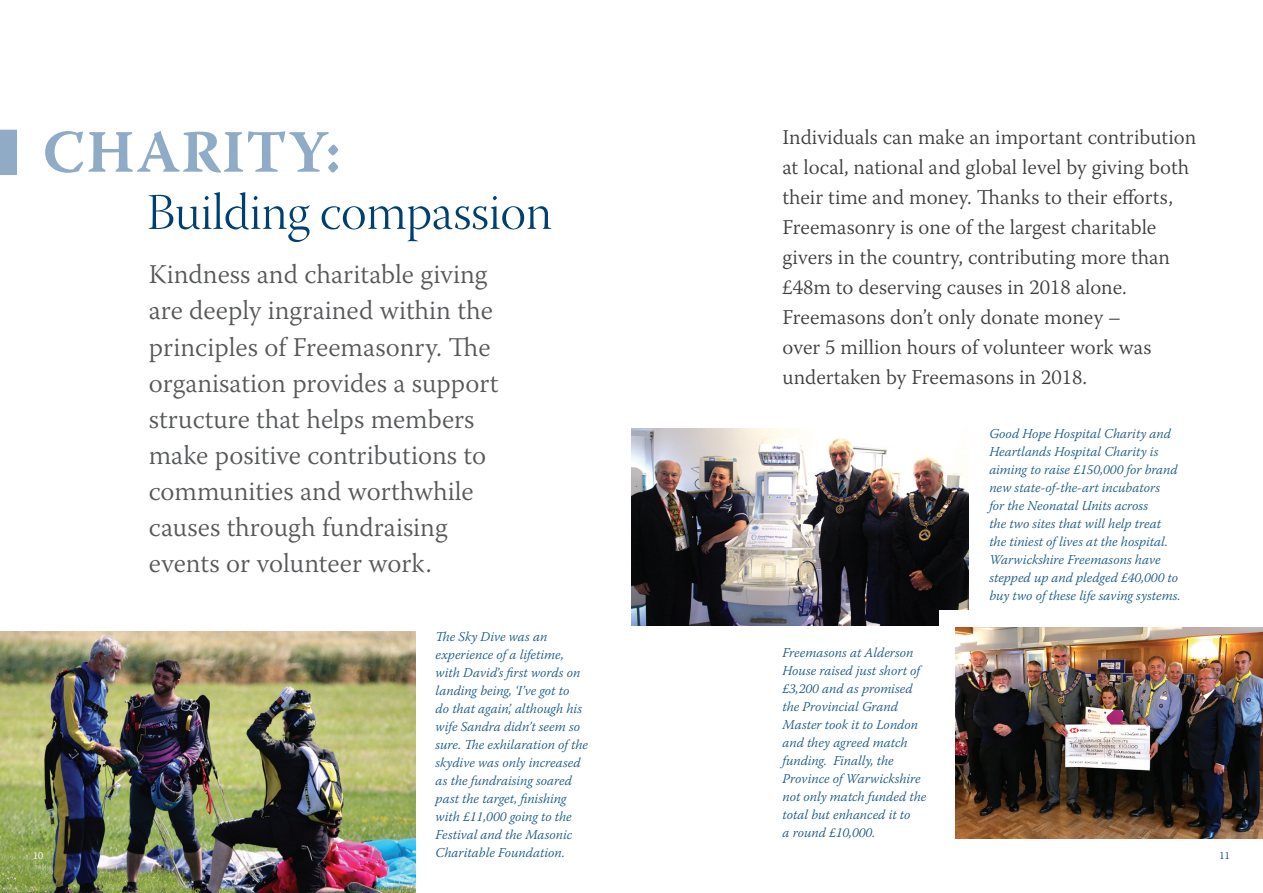
<style>
.page{position:relative;width:1263px;height:893px;background:#fff}
.page>*{position:absolute;margin:0;border:0;box-sizing:border-box;transform-origin:0 0}
.t1{font:700 60px "Warnock Pro";letter-spacing:.02em;color:#8fabc5}
.t2{font:51px "Warnock Pro Light Disp";color:#004071}
.t3{font:300 27px/36px "Warnock Pro";color:#57585a}
.t4{font:300 21px/30px "Warnock Pro";color:#3e3e3f}
.t5{font:italic 300 13.5px/18px "Warnock Pro";color:#175887}
.t6{font:300 10.5px "Warnock Pro";color:#fff}
.t7{font:300 10.5px "Warnock Pro";color:#004071}
</style>
<div class="page">
<img style="left:0;top:631px;width:416px;height:262px">
<svg style="left:0;top:130px;width:17px;height:45px"></svg>
<img style="left:631px;top:428px;width:337px;height:198px">
<div style="left:940px;top:610px;width:323px;height:239px;background:#fff"></div>
<img style="left:955px;top:627px;width:308px;height:212px">
<p class="t1" style="left:43px;top:116px;width:299px">CHARITY:</p>
<p class="t2" style="left:147px;top:185px;width:407px">Building compassion</p>
<p class="t3" style="left:149px;top:256px;width:351px">Kindness and charitable giving are deeply ingrained within the principles of Freemasonry. The organisation provides a support structure that helps members make positive contributions to communities and worthwhile</p>
<p class="t3" style="left:149px;top:508px;width:300px">causes through fundraising events or volunteer work.</p>
<p class="t4" style="left:782px;top:122px;width:415px">Individuals can make an important contribution at local, national and global level by giving both their time and money. Thanks to their efforts, Freemasonry is one of the largest charitable givers in the country, contributing more than £48m to deserving causes in 2018 alone.<br>Freemasons don’t only donate money –</p>
<p class="t4" style="left:782px;top:332px;width:370px">over 5 million hours of volunteer work was undertaken by Freemasons in 2018.</p>
<p class="t5" style="left:989px;top:425px;width:193px">Good Hope Hospital Charity and Heartlands Hospital Charity is aiming to raise £150,000 for brand new state-of-the-art incubators<br>for the Neonatal Units across<br>the two sites that will help treat the tiniest of lives at the hospital.<br>Warwickshire Freemasons have stepped up and pledged £40,000 to buy two of these life saving systems.</p>
<p class="t5" style="left:436px;top:627px;width:154px">The Sky Dive was an experience of a lifetime, with David’s first words on landing being, ‘I’ve got to<br>do that again’, although his wife Sandra didn’t seem so sure. The exhilaration of the skydive was only increased as the fundraising soared past the target, finishing with £11,000 going to the<br>Festival and the Masonic<br>Charitable Foundation.</p>
<p class="t5" style="left:782px;top:644px;width:145px">Freemasons at Alderson<br>House raised just short of £3,200 and as promised the Provincial Grand<br>Master took it to London and they agreed match funding. Finally, the<br>Province of Warwickshire not only match funded the total but enhanced it to<br>a round £10,000.</p>
<p class="t6" style="left:33px;top:849px;width:12px">10</p>
<p class="t7" style="left:1219px;top:849px;width:12px">11</p>
</div>
